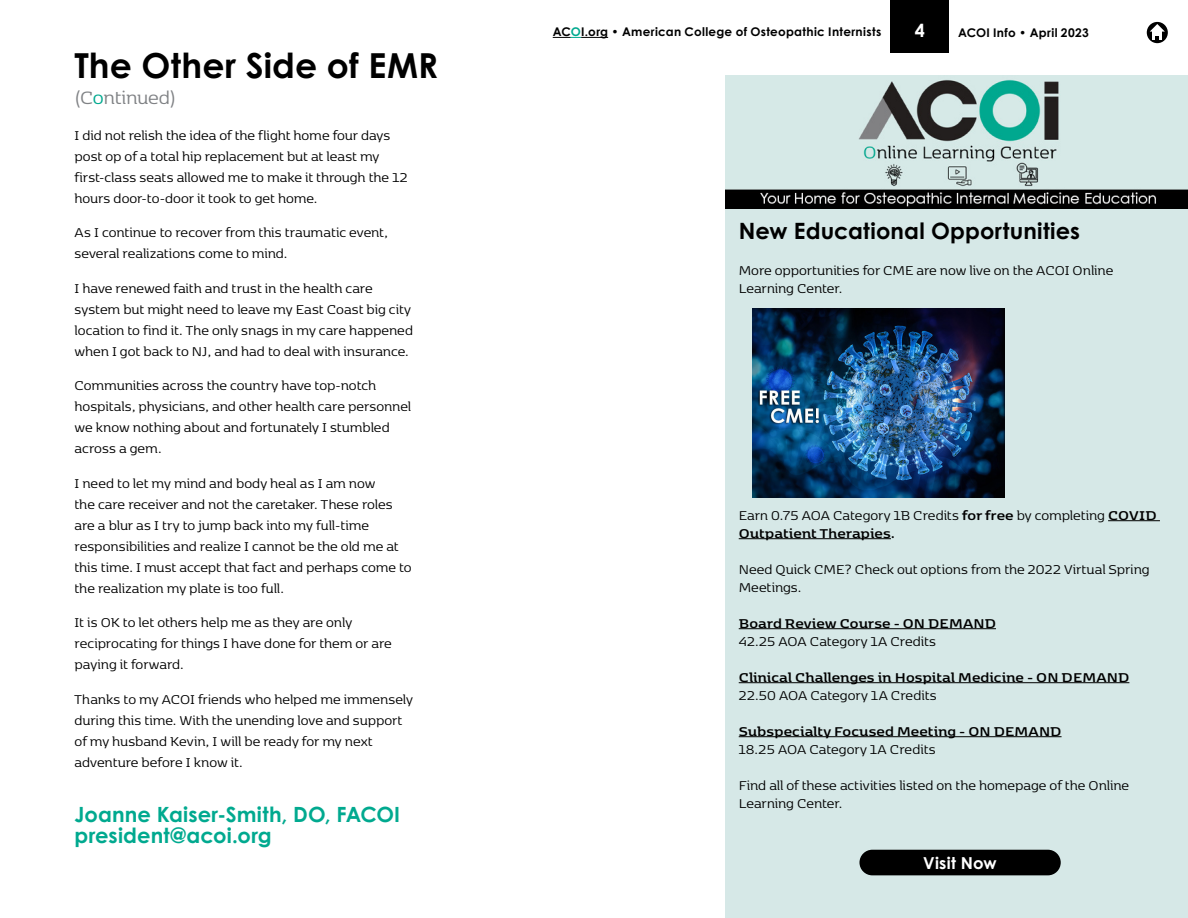
<style>
.page{position:relative;width:1188px;height:918px;background:#fff}
.page>*{position:absolute;margin:0;border:0;box-sizing:border-box;transform-origin:0 0}
.t1{font:700 34.5px "Century Gothic Pro";letter-spacing:.005em;color:#000}
.t2{font:700 22.5px "Century Gothic Pro";letter-spacing:.01em;color:#000}
.t3{font:700 21px/21px "Century Gothic Pro";letter-spacing:.005em;color:#00a98f}
.t4{font:21px "Kobenhavn";letter-spacing:-.005em;color:#808285}
.t5{font:700 18px "Century Gothic Pro";color:#fff}
.t6{font:700 16.5px "Century Gothic Pro";letter-spacing:.015em;color:#fff}
.t7{font:15px/21px "Kobenhavn";color:#000}
.t8{font:700 15px "Kobenhavn";letter-spacing:.005em;color:#000}
.t9{font:700 12px "Century Gothic Pro";letter-spacing:.025em;color:#000}
.s1{color:#00a98f}
.s2{font-weight:700}
</style>
<div class="page">
<div style="left:725px;top:76px;width:463px;height:842px;background:#d6e8e7"></div>
<hr style="left:1108px;top:520px;width:52px;height:1px;background:#000">
<hr style="left:739px;top:538px;width:152px;height:1px;background:#000">
<hr style="left:739px;top:628px;width:257px;height:1px;background:#000">
<hr style="left:739px;top:682px;width:390px;height:1px;background:#000">
<hr style="left:739px;top:736px;width:323px;height:1px;background:#000">
<img style="left:725px;top:80px;width:463px;height:129px">
<div style="left:859px;top:850px;width:202px;height:25px;background:#000;border-radius:13px"></div>
<div style="left:890px;top:0;width:59px;height:53px;background:#000"></div>
<svg style="left:553px;top:37px;width:55px;height:1px"></svg>
<img style="left:752px;top:309px;width:252px;height:189px">
<div style="left:1147px;top:22px;width:21px;height:21px;background:#000;border-radius:50%"></div>
<svg style="left:1150px;top:24px;width:15px;height:16px"></svg>
<h1 class="t1" style="left:75px;top:44px;width:365px">The Other Side of EMR</h1>
<h3 class="t4" style="left:75px;top:83px;width:103px">(C<span class="s1">o</span>ntinued)</h3>
<p class="t7" style="left:75px;top:124px;width:335px">I did not relish the idea of the flight home four days post op of a total hip replacement but at least my first-class seats allowed me to make it through the 12 hours door-to-door it took to get home.</p>
<p class="t7" style="left:75px;top:222px;width:315px">As I continue to recover from this traumatic event, several realizations come to mind.</p>
<p class="t7" style="left:75px;top:277px;width:340px">I have renewed faith and trust in the health care system but might need to leave my East Coast big city location to find it. The only snags in my care happened when I got back to NJ, and had to deal with insurance.</p>
<p class="t7" style="left:75px;top:375px;width:338px">Communities across the country have top-notch hospitals, physicians, and other health care personnel we know nothing about and fortunately I stumbled across a gem.</p>
<p class="t7" style="left:75px;top:472px;width:339px">I need to let my mind and body heal as I am now<br>the care receiver and not the caretaker. These roles are a blur as I try to jump back into my full-time responsibilities and realize I cannot be the old me at this time. I must accept that fact and perhaps come to the realization my plate is too full.</p>
<p class="t7" style="left:75px;top:612px;width:319px">It is OK to let others help me as they are only reciprocating for things I have done for them or are paying it forward.</p>
<p class="t7" style="left:75px;top:688px;width:340px">Thanks to my ACOI friends who helped me immensely during this time. With the unending love and support of my husband Kevin, I will be ready for my next adventure before I know it.</p>
<h3 class="t3" style="left:75px;top:804px;width:327px">Joanne Kaiser-Smith, DO, FACOI president@acoi.org</h3>
<p class="t9" style="left:553px;top:24px;width:330px">AC<span class="s1">O</span>I.org • American College of Osteopathic Internists</p>
<p class="t5" style="left:915px;top:19px;width:12px">4</p>
<p class="t9" style="left:958px;top:25px;width:132px">ACOI Info • April 2023</p>
<h2 class="t2" style="left:739px;top:217px;width:343px">New Educational Opportunities</h2>
<p class="t7" style="left:739px;top:260px;width:376px;line-height:18px">More opportunities for CME are now live on the ACOI Online<br>Learning Center.</p>
<p class="t7" style="left:739px;top:506px;width:420px;line-height:18px">Earn 0.75 AOA Category 1B Credits <span class="s2">for free</span> by completing <span class="s2">COVID<br>Outpatient Therapies.</span></p>
<p class="t7" style="left:739px;top:560px;width:412px;line-height:18px">Need Quick CME? Check out options from the 2022 Virtual Spring<br>Meetings.</p>
<p class="t8" style="left:739px;top:612px;width:259px">Board Review Course - ON DEMAND</p>
<p class="t7" style="left:739px;top:630px;width:199px">42.25 AOA Category 1A Credits</p>
<p class="t8" style="left:739px;top:666px;width:392px">Clinical Challenges in Hospital Medicine - ON DEMAND</p>
<p class="t7" style="left:739px;top:684px;width:199px">22.50 AOA Category 1A Credits</p>
<p class="t8" style="left:739px;top:720px;width:324px">Subspecialty Focused Meeting - ON DEMAND</p>
<p class="t7" style="left:739px;top:738px;width:198px">18.25 AOA Category 1A Credits</p>
<p class="t7" style="left:739px;top:776px;width:392px;line-height:18px">Find all of these activities listed on the homepage of the Online<br>Learning Center.</p>
<p class="t6" style="left:923px;top:852px;width:75px">Visit Now</p>
</div>
